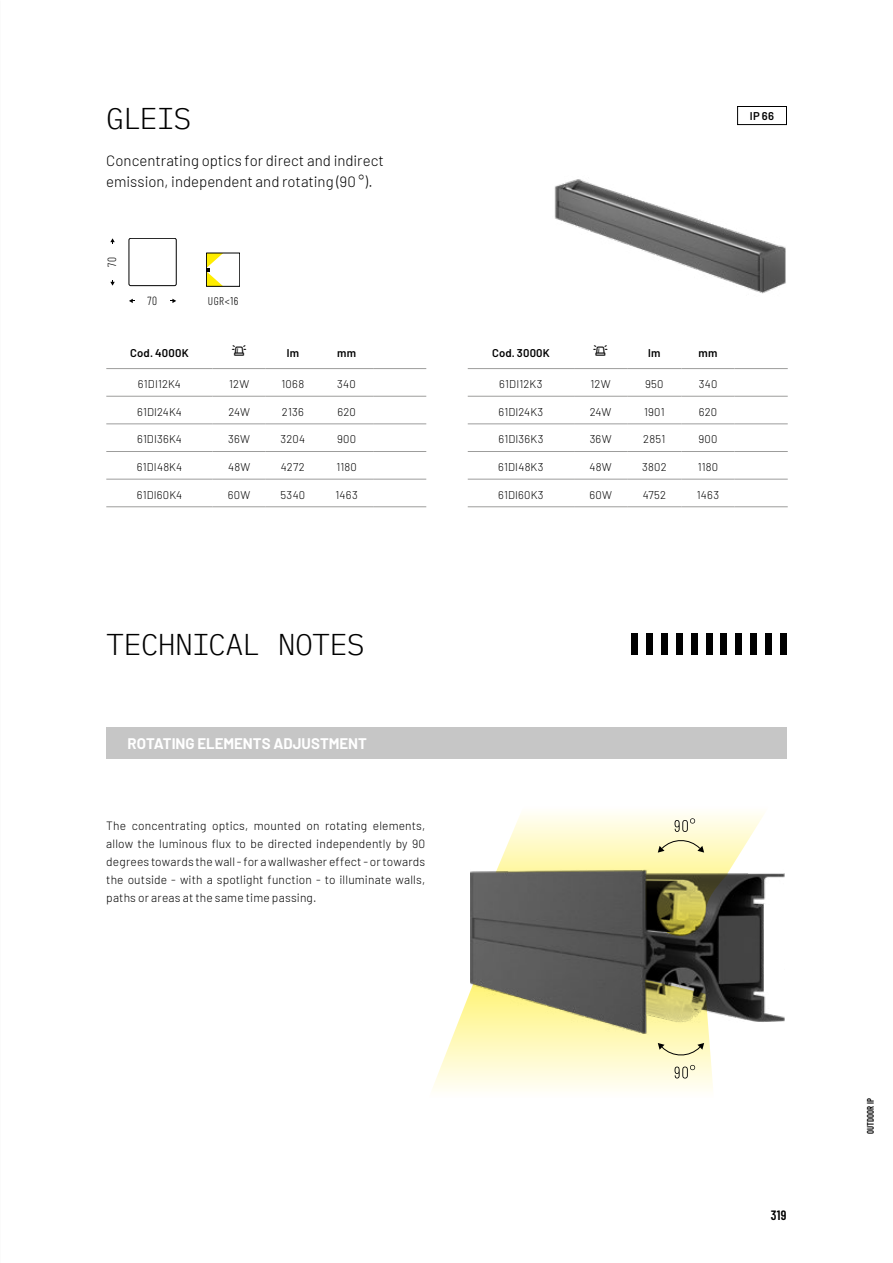
<style>
.page{position:relative;width:893px;height:1263px;background:#fff}
.page>*{position:absolute;margin:0;border:0;box-sizing:border-box;transform-origin:0 0}
.t1{font:300 30px "IBM Plex Mono";letter-spacing:-.035em;color:#000}
.t2{font:300 15px/21px "Barlow";color:#000}
.t3{font:700 15px "Barlow";color:#fff}
.t4{font:600 13.5px "Barlow Condensed";color:#000}
.t5{font:300 12px/18px "Barlow";letter-spacing:.015em;color:#000;text-align:justify}
.t6{font:300 11.7px "Barlow Condensed";color:#000;scale:.96 1}
.t7{font:300 11.25px "Barlow";letter-spacing:.015em;color:#000}
.t8{font:600 11.25px "Barlow";letter-spacing:.015em;color:#000}
.t9{font:11.25px "Font Awesome 5 Pro";color:#000}
.t10{font:300 11.25px "Barlow Condensed";color:#000}
.t11{font:600 9.45px "Barlow Condensed";letter-spacing:.015em;color:#000;scale:.9 1}
</style>
<div class="page">
<div style="left:106px;top:727px;width:681px;height:32px;background:#c6c6c6"></div>
<img style="left:554px;top:179px;width:232px;height:115px">
<img style="left:470px;top:871px;width:314px;height:151px">
<svg style="left:432px;top:979px;width:287px;height:112px"></svg>
<svg style="left:496px;top:813px;width:289px;height:179px;background:#918f7d"></svg>
<div style="left:206px;top:253px;width:34px;height:33px;border:1px solid #010202"></div>
<svg style="left:206px;top:253px;width:17px;height:33px"></svg>
<svg style="left:129px;top:299px;width:5px;height:4px"></svg>
<svg style="left:171px;top:299px;width:5px;height:4px"></svg>
<svg style="left:110px;top:280px;width:5px;height:6px"></svg>
<svg style="left:110px;top:238px;width:5px;height:6px"></svg>
<div style="left:129px;top:238px;width:47px;height:48px;border:1px solid #000;border-radius:2px"></div>
<div style="left:737px;top:106px;width:50px;height:19px;border:1px solid #000"></div>
<div style="left:780px;top:634px;width:7px;height:21px;background:#000"></div>
<div style="left:765px;top:634px;width:7px;height:21px;background:#000"></div>
<div style="left:750px;top:634px;width:7px;height:21px;background:#000"></div>
<div style="left:736px;top:634px;width:6px;height:21px;background:#000"></div>
<div style="left:721px;top:634px;width:6px;height:21px;background:#000"></div>
<div style="left:706px;top:634px;width:6px;height:21px;background:#000"></div>
<div style="left:691px;top:634px;width:6px;height:21px;background:#000"></div>
<div style="left:676px;top:634px;width:6px;height:21px;background:#000"></div>
<div style="left:661px;top:634px;width:7px;height:21px;background:#000"></div>
<div style="left:646px;top:634px;width:7px;height:21px;background:#000"></div>
<div style="left:631px;top:634px;width:7px;height:21px;background:#000"></div>
<hr style="left:373px;top:424px;width:53px;height:1px;background:#9d9d9c">
<hr style="left:373px;top:451px;width:53px;height:1px;background:#9d9d9c">
<hr style="left:373px;top:479px;width:53px;height:1px;background:#9d9d9c">
<hr style="left:373px;top:506px;width:53px;height:1px;background:#9d9d9c">
<hr style="left:106px;top:368px;width:107px;height:1px;background:#9d9d9c">
<hr style="left:213px;top:368px;width:53px;height:1px;background:#9d9d9c">
<hr style="left:266px;top:368px;width:54px;height:1px;background:#9d9d9c">
<hr style="left:320px;top:368px;width:53px;height:1px;background:#9d9d9c">
<hr style="left:373px;top:368px;width:53px;height:1px;background:#9d9d9c">
<hr style="left:106px;top:396px;width:107px;height:1px;background:#9d9d9c">
<hr style="left:213px;top:396px;width:53px;height:1px;background:#9d9d9c">
<hr style="left:266px;top:396px;width:54px;height:1px;background:#9d9d9c">
<hr style="left:320px;top:396px;width:53px;height:1px;background:#9d9d9c">
<hr style="left:373px;top:396px;width:53px;height:1px;background:#9d9d9c">
<hr style="left:106px;top:424px;width:107px;height:1px;background:#9d9d9c">
<hr style="left:213px;top:424px;width:53px;height:1px;background:#9d9d9c">
<hr style="left:266px;top:424px;width:54px;height:1px;background:#9d9d9c">
<hr style="left:320px;top:424px;width:53px;height:1px;background:#9d9d9c">
<hr style="left:106px;top:451px;width:107px;height:1px;background:#9d9d9c">
<hr style="left:213px;top:451px;width:53px;height:1px;background:#9d9d9c">
<hr style="left:266px;top:451px;width:54px;height:1px;background:#9d9d9c">
<hr style="left:320px;top:451px;width:53px;height:1px;background:#9d9d9c">
<hr style="left:106px;top:479px;width:107px;height:1px;background:#9d9d9c">
<hr style="left:213px;top:479px;width:53px;height:1px;background:#9d9d9c">
<hr style="left:266px;top:479px;width:54px;height:1px;background:#9d9d9c">
<hr style="left:320px;top:479px;width:53px;height:1px;background:#9d9d9c">
<hr style="left:106px;top:506px;width:107px;height:1px;background:#9d9d9c">
<hr style="left:213px;top:506px;width:53px;height:1px;background:#9d9d9c">
<hr style="left:266px;top:506px;width:54px;height:1px;background:#9d9d9c">
<hr style="left:320px;top:506px;width:53px;height:1px;background:#9d9d9c">
<hr style="left:735px;top:424px;width:53px;height:1px;background:#9d9d9c">
<hr style="left:735px;top:451px;width:53px;height:1px;background:#9d9d9c">
<hr style="left:735px;top:479px;width:53px;height:1px;background:#9d9d9c">
<hr style="left:735px;top:506px;width:53px;height:1px;background:#9d9d9c">
<hr style="left:468px;top:368px;width:106px;height:1px;background:#9d9d9c">
<hr style="left:574px;top:368px;width:53px;height:1px;background:#9d9d9c">
<hr style="left:627px;top:368px;width:54px;height:1px;background:#9d9d9c">
<hr style="left:681px;top:368px;width:54px;height:1px;background:#9d9d9c">
<hr style="left:735px;top:368px;width:53px;height:1px;background:#9d9d9c">
<hr style="left:468px;top:396px;width:106px;height:1px;background:#9d9d9c">
<hr style="left:574px;top:396px;width:53px;height:1px;background:#9d9d9c">
<hr style="left:627px;top:396px;width:54px;height:1px;background:#9d9d9c">
<hr style="left:681px;top:396px;width:54px;height:1px;background:#9d9d9c">
<hr style="left:735px;top:396px;width:53px;height:1px;background:#9d9d9c">
<hr style="left:468px;top:424px;width:106px;height:1px;background:#9d9d9c">
<hr style="left:574px;top:424px;width:53px;height:1px;background:#9d9d9c">
<hr style="left:627px;top:424px;width:54px;height:1px;background:#9d9d9c">
<hr style="left:681px;top:424px;width:54px;height:1px;background:#9d9d9c">
<hr style="left:468px;top:451px;width:106px;height:1px;background:#9d9d9c">
<hr style="left:574px;top:451px;width:53px;height:1px;background:#9d9d9c">
<hr style="left:627px;top:451px;width:54px;height:1px;background:#9d9d9c">
<hr style="left:681px;top:451px;width:54px;height:1px;background:#9d9d9c">
<hr style="left:468px;top:479px;width:106px;height:1px;background:#9d9d9c">
<hr style="left:574px;top:479px;width:53px;height:1px;background:#9d9d9c">
<hr style="left:627px;top:479px;width:54px;height:1px;background:#9d9d9c">
<hr style="left:681px;top:479px;width:54px;height:1px;background:#9d9d9c">
<hr style="left:468px;top:506px;width:106px;height:1px;background:#9d9d9c">
<hr style="left:574px;top:506px;width:53px;height:1px;background:#9d9d9c">
<hr style="left:627px;top:506px;width:54px;height:1px;background:#9d9d9c">
<hr style="left:681px;top:506px;width:54px;height:1px;background:#9d9d9c">
<h1 class="t1" style="left:106px;top:96px;width:87px">GLEIS</h1>
<p class="t8" style="left:750px;top:107px;width:26px">IP 66</p>
<p class="t2" style="left:106px;top:149px;width:279px">Concentrating optics for direct and indirect emission, independent and rotating (90 °).</p>
<p class="t6" style="left:104px;top:267px;width:11px;rotate:-90deg">70</p>
<p class="t6" style="left:148px;top:292px;width:11px">70</p>
<p class="t10" style="left:208px;top:293px;width:32px">UGR&lt;16</p>
<p class="t8" style="left:130px;top:344px;width:60px">Cod. 4000K</p>
<p class="t9" style="left:232px;top:345px;width:16px">▲■□■</p>
<p class="t8" style="left:287px;top:344px;width:14px">lm</p>
<p class="t8" style="left:337px;top:344px;width:20px">mm</p>
<p class="t7" style="left:138px;top:376px;width:45px">61DI12K4</p>
<p class="t7" style="left:229px;top:376px;width:22px">12W</p>
<p class="t7" style="left:282px;top:376px;width:24px">1068</p>
<p class="t7" style="left:337px;top:376px;width:20px">340</p>
<p class="t7" style="left:137px;top:403px;width:46px">61DI24K4</p>
<p class="t7" style="left:228px;top:403px;width:23px">24W</p>
<p class="t7" style="left:282px;top:403px;width:23px">2136</p>
<p class="t7" style="left:337px;top:403px;width:20px">620</p>
<p class="t7" style="left:137px;top:431px;width:46px">61DI36K4</p>
<p class="t7" style="left:228px;top:431px;width:23px">36W</p>
<p class="t7" style="left:281px;top:431px;width:26px">3204</p>
<p class="t7" style="left:337px;top:431px;width:20px">900</p>
<p class="t7" style="left:137px;top:459px;width:47px">61DI48K4</p>
<p class="t7" style="left:228px;top:459px;width:24px">48W</p>
<p class="t7" style="left:281px;top:459px;width:25px">4272</p>
<p class="t7" style="left:336px;top:459px;width:22px">1180</p>
<p class="t7" style="left:137px;top:486px;width:47px">61DI60K4</p>
<p class="t7" style="left:228px;top:486px;width:24px">60W</p>
<p class="t7" style="left:280px;top:486px;width:26px">5340</p>
<p class="t7" style="left:335px;top:486px;width:24px">1463</p>
<h1 class="t1" style="left:106px;top:622px;width:260px">TECHNICAL NOTES</h1>
<p class="t3" style="left:128px;top:733px;width:241px">ROTATING ELEMENTS ADJUSTMENT</p>
<p class="t5" style="left:106px;top:816px;width:320px">The concentrating optics, mounted on rotating elements, allow the luminous flux to be directed independently by 90 degrees towards the wall - for a wallwasher effect - or towards the outside - with a spotlight function - to illuminate walls, paths or areas at the same time passing.</p>
<p class="t8" style="left:492px;top:344px;width:59px">Cod. 3000K</p>
<p class="t9" style="left:594px;top:345px;width:16px">▲■□■</p>
<p class="t8" style="left:648px;top:344px;width:14px">lm</p>
<p class="t8" style="left:699px;top:344px;width:20px">mm</p>
<p class="t7" style="left:499px;top:376px;width:45px">61DI12K3</p>
<p class="t7" style="left:591px;top:376px;width:22px">12W</p>
<p class="t7" style="left:645px;top:376px;width:20px">950</p>
<p class="t7" style="left:699px;top:376px;width:20px">340</p>
<p class="t7" style="left:498px;top:403px;width:46px">61DI24K3</p>
<p class="t7" style="left:590px;top:403px;width:23px">24W</p>
<p class="t7" style="left:644px;top:403px;width:22px">1901</p>
<p class="t7" style="left:699px;top:403px;width:20px">620</p>
<p class="t7" style="left:498px;top:431px;width:46px">61DI36K3</p>
<p class="t7" style="left:590px;top:431px;width:23px">36W</p>
<p class="t7" style="left:643px;top:431px;width:24px">2851</p>
<p class="t7" style="left:698px;top:431px;width:20px">900</p>
<p class="t7" style="left:498px;top:459px;width:47px">61DI48K3</p>
<p class="t7" style="left:589px;top:459px;width:24px">48W</p>
<p class="t7" style="left:642px;top:459px;width:26px">3802</p>
<p class="t7" style="left:698px;top:459px;width:22px">1180</p>
<p class="t7" style="left:498px;top:486px;width:47px">61DI60K3</p>
<p class="t7" style="left:589px;top:486px;width:24px">60W</p>
<p class="t7" style="left:643px;top:486px;width:25px">4752</p>
<p class="t7" style="left:697px;top:486px;width:24px">1463</p>
<p class="t4" style="left:771px;top:1206px;width:17px">319</p>
<p class="t11" style="left:863px;top:1134px;width:42px;rotate:-90deg">OUTDOOR IP</p>
</div>
